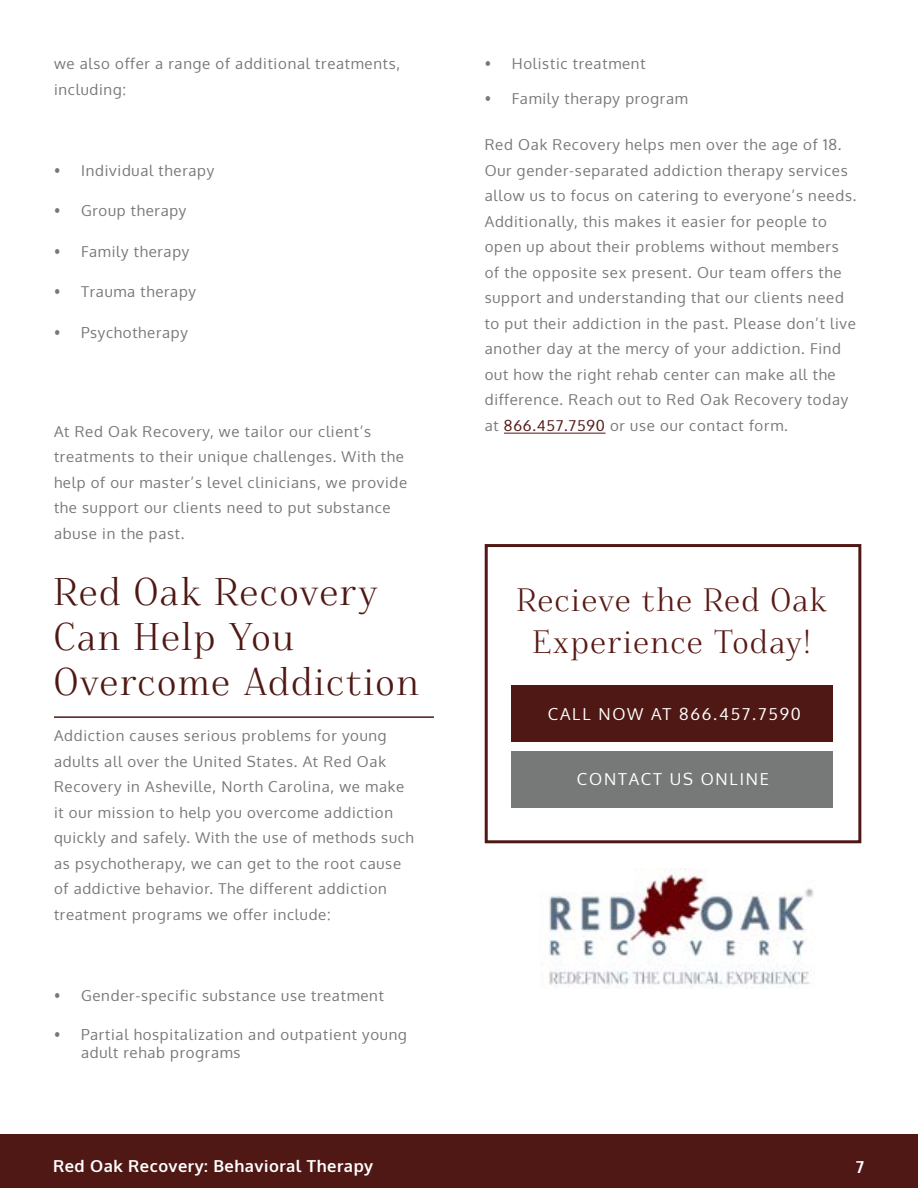
<style>
.page{position:relative;width:918px;height:1188px;background:#fff}
.page>*{position:absolute;margin:0;border:0;box-sizing:border-box;transform-origin:0 0}
.t1{font:37.5px/45px "Foglihten";letter-spacing:.05em;color:#4f1814}
.t2{font:31.5px/42px "Foglihten";letter-spacing:.05em;color:#581a15;text-align:center}
.t3{font:16.5px "Oxygen";letter-spacing:.11em;color:#fff}
.t4{font:700 16.5px "Oxygen";letter-spacing:.03em;color:#fff}
.t5{font:15px/25.5px "Oxygen";letter-spacing:.05em;color:#777878}
.s1{color:#4f1814}
</style>
<div class="page">
<div style="left:0;top:1134px;width:918px;height:54px;background:#4f1814"></div>
<hr style="left:504px;top:433px;width:102px;height:1px;background:#4f1814">
<img style="left:549px;top:869px;width:265px;height:119px">
<div style="left:485px;top:544px;width:376px;height:299px;border:3px solid #4f1814"></div>
<div style="left:511px;top:686px;width:322px;height:56px;background:#4f1814"></div>
<div style="left:511px;top:751px;width:322px;height:56px;background:#777878"></div>
<hr style="left:54px;top:716px;width:380px;height:2px;background:#4f1814">
<p class="t5" style="left:54px;top:51px;width:348px">we also offer a range of additional treatments, including:</p>
<p class="t5" style="left:54px;top:158px;width:162px">• Individual therapy</p>
<p class="t5" style="left:54px;top:198px;width:134px">• Group therapy</p>
<p class="t5" style="left:54px;top:239px;width:137px">• Family therapy</p>
<p class="t5" style="left:54px;top:279px;width:144px">• Trauma therapy</p>
<p class="t5" style="left:54px;top:320px;width:135px">• Psychotherapy</p>
<p class="t5" style="left:54px;top:419px;width:355px">At Red Oak Recovery, we tailor our client’s treatments to their unique challenges. With the help of our master’s level clinicians, we provide the support our clients need to put substance abuse in the past.</p>
<h1 class="t1" style="left:54px;top:571px;width:366px">Red Oak Recovery<br>Can Help You<br>Overcome Addiction</h1>
<p class="t5" style="left:54px;top:723px;width:361px">Addiction causes serious problems for young adults all over the United States. At Red Oak Recovery in Asheville, North Carolina, we make it our mission to help you overcome addiction quickly and safely. With the use of methods such as psychotherapy, we can get to the root cause of addictive behavior. The different addiction treatment programs we offer include:</p>
<p class="t5" style="left:54px;top:983px;width:331px">• Gender-specific substance use treatment</p>
<p class="t5" style="left:81px;top:1026px;width:327px;line-height:18px;text-indent:-27px">• Partial hospitalization and outpatient young adult rehab programs</p>
<p class="t5" style="left:485px;top:51px;width:162px">• Holistic treatment</p>
<p class="t5" style="left:485px;top:86px;width:205px">• Family therapy program</p>
<p class="t5" style="left:485px;top:132px;width:373px">Red Oak Recovery helps men over the age of 18.<br>Our gender-separated addiction therapy services allow us to focus on catering to everyone’s needs.<br>Additionally, this makes it easier for people to open up about their problems without members of the opposite sex present. Our team offers the support and understanding that our clients need to put their addiction in the past. Please don’t live another day at the mercy of your addiction. Find out how the right rehab center can make all the difference. Reach out to Red Oak Recovery today at <span class="s1">866.457.7590</span> or use our contact form.</p>
<h2 class="t2" style="left:517px;top:580px;width:312px">Recieve the Red Oak<br>Experience Today!</h2>
<p class="t3" style="left:548px;top:702px;width:255px">CALL NOW AT 866.457.7590</p>
<p class="t3" style="left:577px;top:768px;width:194px">CONTACT US ONLINE</p>
<p class="t4" style="left:53px;top:1155px;width:322px">Red Oak Recovery: Behavioral Therapy</p>
<p class="t4" style="left:856px;top:1157px;width:10px">7</p>
</div>
